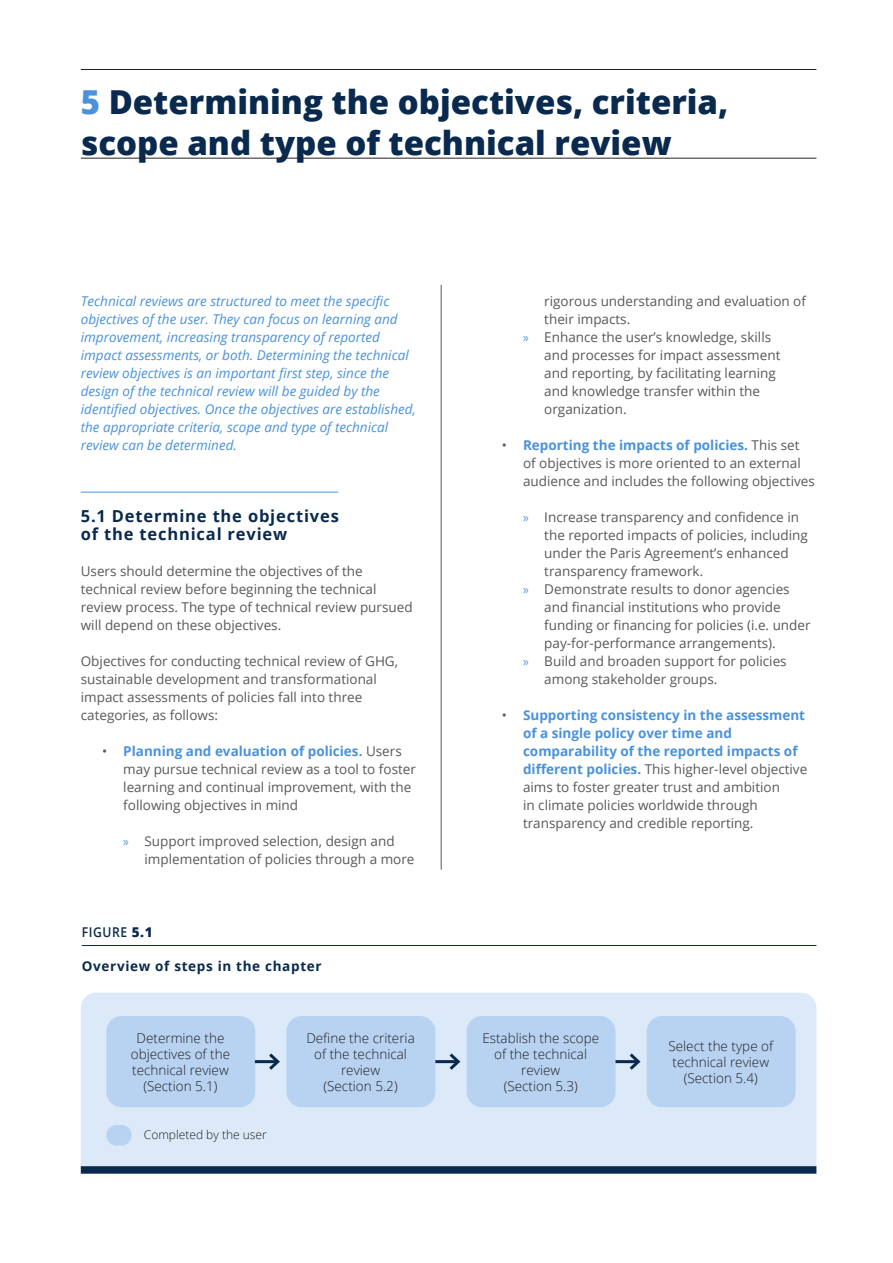
<style>
.page{position:relative;width:893px;height:1263px;background:#fff}
.page>*{position:absolute;margin:0;border:0;box-sizing:border-box;transform-origin:0 0}
.t1{font:800 33px/40.5px "Open Sans";color:#09294e}
.Head_2{font:700 16.5px/18px "Open Sans";letter-spacing:.05em;color:#09294e}
.Body{font:13.5px/18px "Open Sans";color:#57585a}
.Introductury_text{font:italic 13.5px/18px "Open Sans";color:#4a92db}
.t2{font:300 13.5px/16.2px "Open Sans";color:#231f20;text-align:center}
.t3{font:700 13.5px "Open Sans";letter-spacing:.05em;color:#09294e}
.t4{font:600 13.5px "Open Sans";letter-spacing:.05em;color:#09294e;scale:.9 1}
.t5{font:300 12px "Open Sans";color:#231f20}
.s1{color:#4a92db}
.s2{font-weight:700;color:#4a92db}
.s3{font-family:"Myriad Pro";color:#4a92db}
.s4{font-weight:800}
</style>
<div class="page">
<hr style="left:441px;top:285px;width:1px;height:585px;background:#57585a">
<hr style="left:81px;top:492px;width:257px;height:1px;background:#4a92db">
<hr style="left:81px;top:69px;width:735px;height:1px;background:#231f20">
<hr style="left:81px;top:158px;width:735px;height:1px;background:#231f20">
<div style="left:81px;top:993px;width:735px;height:173px;background:#dbe9f8"></div>
<hr style="left:82px;top:945px;width:734px;height:1px;background:#09294e">
<div style="left:81px;top:1166px;width:735px;height:8px;background:#09294e"></div>
<div style="left:106px;top:1016px;width:149px;height:91px;background:#b7d3f1;border-radius:15px"></div>
<div style="left:286px;top:1016px;width:149px;height:91px;background:#b7d3f1;border-radius:15px"></div>
<div style="left:467px;top:1016px;width:148px;height:91px;background:#b7d3f1;border-radius:15px"></div>
<div style="left:647px;top:1016px;width:149px;height:91px;background:#b7d3f1;border-radius:15px"></div>
<hr style="left:255px;top:1060px;width:23px;height:3px;background:#09294e">
<svg style="left:266px;top:1050px;width:16px;height:23px"></svg>
<hr style="left:435px;top:1060px;width:23px;height:3px;background:#09294e">
<svg style="left:446px;top:1050px;width:17px;height:23px"></svg>
<hr style="left:615px;top:1060px;width:23px;height:3px;background:#09294e">
<svg style="left:626px;top:1050px;width:17px;height:23px"></svg>
<div style="left:106px;top:1125px;width:26px;height:20px;background:#b7d3f1;border-radius:10px"></div>
<p class="t1" style="left:81px;top:80px;width:649px"><span class="s1">5</span> Determining the objectives, criteria, scope and type of technical review</p>
<p class="Introductury_text" style="left:81px;top:292px;width:337px">Technical reviews are structured to meet the specific objectives of the user. They can focus on learning and improvement, increasing transparency of reported impact assessments, or both. Determining the technical review objectives is an important first step, since the design of the technical review will be guided by the identified objectives. Once the objectives are established, the appropriate criteria, scope and type of technical review can be determined.</p>
<p class="Head_2" style="left:81px;top:507px;width:260px">5.1 Determine the objectives of the technical review</p>
<p class="Body" style="left:81px;top:562px;width:333px">Users should determine the objectives of the technical review before beginning the technical review process. The type of technical review pursued will depend on these objectives.</p>
<p class="Body" style="left:81px;top:652px;width:319px">Objectives for conducting technical review of GHG, sustainable development and transformational impact assessments of policies fall into three categories, as follows:</p>
<p class="Body" style="left:123px;top:742px;width:294px;text-indent:-21px">• <span class="s2">Planning and evaluation of policies.</span> Users may pursue technical review as a tool to foster learning and continual improvement, with the following objectives in mind</p>
<p class="Body" style="left:145px;top:832px;width:271px;text-indent:-21px"><span class="s3">»</span> Support improved selection, design and implementation of policies through a more</p>
<p class="t4" style="left:82px;top:923px;width:80px">FIGURE <span class="s4">5.1</span></p>
<p class="t3" style="left:82px;top:957px;width:241px">Overview of steps in the chapter</p>
<p class="t2" style="left:131px;top:1029px;width:101px">Determine the objectives of the technical review</p>
<p class="t2" style="left:143px;top:1078px;width:76px">(Section 5.1)</p>
<p class="t5" style="left:144px;top:1127px;width:124px">Completed by the user</p>
<p class="t2" style="left:306px;top:1029px;width:110px">Define the criteria of the technical review</p>
<p class="t2" style="left:324px;top:1078px;width:76px">(Section 5.2)</p>
<p class="Body" style="left:544px;top:292px;width:263px">rigorous understanding and evaluation of their impacts.</p>
<p class="Body" style="left:544px;top:328px;width:238px;text-indent:-21px"><span class="s3">»</span> Enhance the user’s knowledge, skills and processes for impact assessment and reporting, by facilitating learning and knowledge transfer within the organization.</p>
<p class="Body" style="left:523px;top:436px;width:293px;text-indent:-21px">• <span class="s2">Reporting the impacts of policies.</span> This set of objectives is more oriented to an external audience and includes the following objectives</p>
<p class="Body" style="left:544px;top:508px;width:265px;text-indent:-21px"><span class="s3">»</span> Increase transparency and confidence in the reported impacts of policies, including under the Paris Agreement’s enhanced transparency framework.</p>
<p class="Body" style="left:544px;top:580px;width:268px;text-indent:-21px"><span class="s3">»</span> Demonstrate results to donor agencies and financial institutions who provide funding or financing for policies (i.e. under pay-for-performance arrangements).</p>
<p class="Body" style="left:544px;top:652px;width:244px;text-indent:-21px"><span class="s3">»</span> Build and broaden support for policies among stakeholder groups.</p>
<p class="Body" style="left:523px;top:706px;width:286px;text-indent:-21px">• <span class="s2">Supporting consistency in the assessment of a single policy over time and comparability of the reported impacts of different policies.</span> This higher-level objective aims to foster greater trust and ambition<br>in climate policies worldwide through transparency and credible reporting.</p>
<p class="t2" style="left:482px;top:1029px;width:118px">Establish the scope of the technical review</p>
<p class="t2" style="left:504px;top:1078px;width:76px">(Section 5.3)</p>
<p class="t2" style="left:668px;top:1037px;width:106px">Select the type of technical review</p>
<p class="t2" style="left:684px;top:1070px;width:76px">(Section 5.4)</p>
</div>
